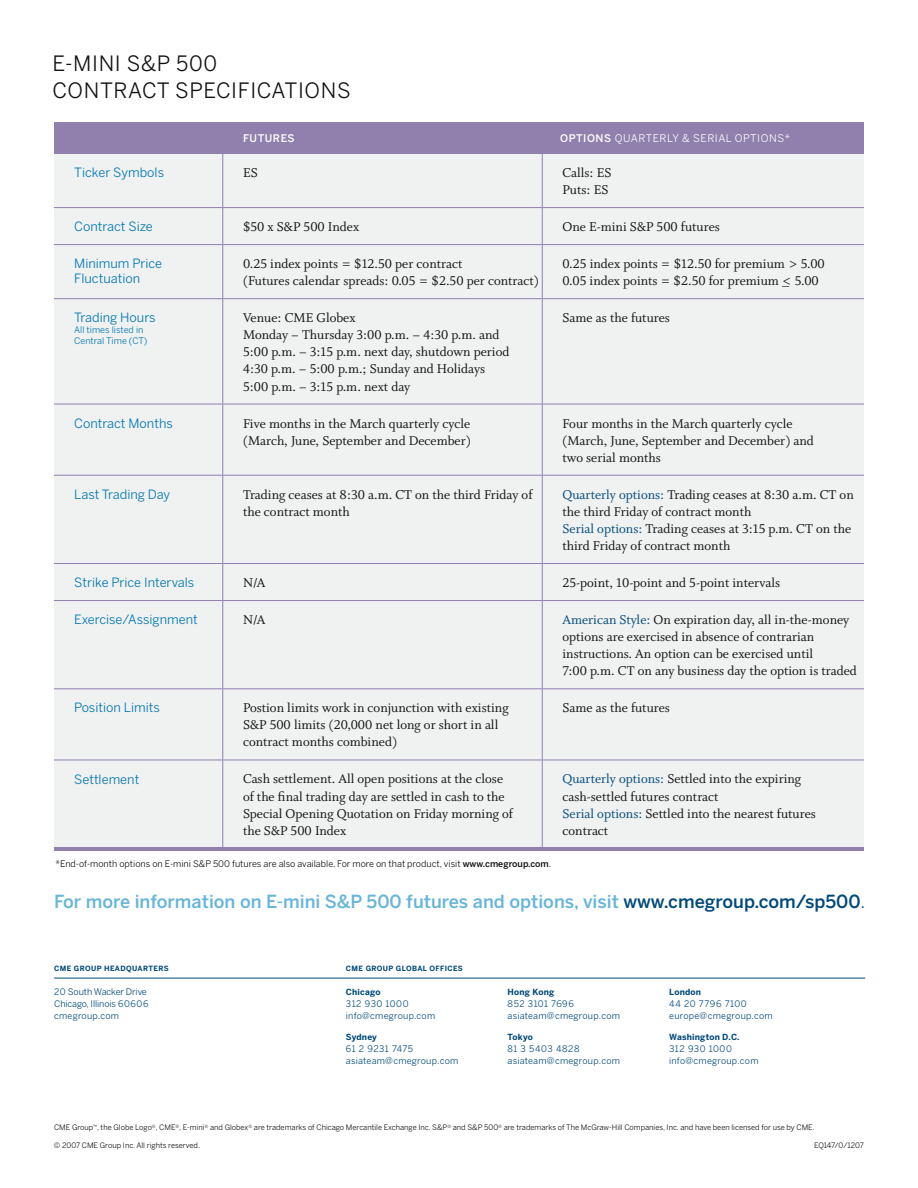
<style>
.page{position:relative;width:918px;height:1188px;background:#fff}
.page>*{position:absolute;margin:0;border:0;box-sizing:border-box;transform-origin:0 0}
.t1{font:21px/27px "Benton Sans";letter-spacing:.03em;color:#121212}
.t2{font:500 18px "Benton Sans";color:#67b5d9}
.t3{font:14.25px/17.1px "Whitman Roman LF";color:#121212}
.t4{font:12.75px/15.3px "Benton Sans";color:#0077b2}
.t5{font:10.5px "Benton Sans";letter-spacing:.05em;color:#fff}
.t6{font:500 10.5px "Benton Sans";color:#fff}
.t7{font:9px/12px "Benton Sans";letter-spacing:.025em;color:#004a7a}
.t8{font:9px "Benton Sans";color:#121212}
.t9{font:9px/12px "Benton Sans";letter-spacing:-.01em;color:#004a7a}
.t10{font:9px/10.8px "Benton Sans";color:#0077b2}
.t11{font:700 8.4px "Benton Sans";letter-spacing:.025em;color:#004a7a}
.t12{font:7.5px "Benton Sans";color:#121212}
.t13{font:7.5px "Benton Sans";letter-spacing:-.03em;color:#121212}
.t14{font:700 7.2px "Benton Sans";letter-spacing:.05em;color:#004a7a}
.s1{font-weight:500}
.s2{color:#004a7a}
.s3{font-weight:400;color:#004a7a}
</style>
<div class="page">
<div style="left:54px;top:153px;width:810px;height:696px;background:#f0f1f1"></div>
<div style="left:54px;top:122px;width:810px;height:31px;background:#8f80ad"></div>
<hr style="left:54px;top:848px;width:810px;height:3px;background:#8f80ad">
<hr style="left:222px;top:153px;width:1px;height:54px;background:#8f80ad">
<hr style="left:542px;top:153px;width:1px;height:54px;background:#8f80ad">
<hr style="left:54px;top:207px;width:169px;height:1px;background:#8f80ad">
<hr style="left:223px;top:207px;width:319px;height:1px;background:#8f80ad">
<hr style="left:222px;top:208px;width:1px;height:36px;background:#8f80ad">
<hr style="left:542px;top:207px;width:322px;height:1px;background:#8f80ad">
<hr style="left:542px;top:208px;width:1px;height:36px;background:#8f80ad">
<hr style="left:54px;top:244px;width:169px;height:1px;background:#8f80ad">
<hr style="left:223px;top:244px;width:319px;height:1px;background:#8f80ad">
<hr style="left:222px;top:245px;width:1px;height:53px;background:#8f80ad">
<hr style="left:542px;top:244px;width:322px;height:1px;background:#8f80ad">
<hr style="left:542px;top:245px;width:1px;height:53px;background:#8f80ad">
<hr style="left:54px;top:298px;width:169px;height:1px;background:#8f80ad">
<hr style="left:223px;top:298px;width:319px;height:1px;background:#8f80ad">
<hr style="left:222px;top:299px;width:1px;height:105px;background:#8f80ad">
<hr style="left:542px;top:298px;width:322px;height:1px;background:#8f80ad">
<hr style="left:542px;top:299px;width:1px;height:105px;background:#8f80ad">
<hr style="left:54px;top:404px;width:169px;height:1px;background:#8f80ad">
<hr style="left:223px;top:404px;width:319px;height:1px;background:#8f80ad">
<hr style="left:222px;top:404px;width:1px;height:71px;background:#8f80ad">
<hr style="left:542px;top:404px;width:322px;height:1px;background:#8f80ad">
<hr style="left:542px;top:404px;width:1px;height:71px;background:#8f80ad">
<hr style="left:54px;top:475px;width:169px;height:1px;background:#8f80ad">
<hr style="left:223px;top:475px;width:319px;height:1px;background:#8f80ad">
<hr style="left:222px;top:476px;width:1px;height:87px;background:#8f80ad">
<hr style="left:542px;top:475px;width:322px;height:1px;background:#8f80ad">
<hr style="left:542px;top:476px;width:1px;height:87px;background:#8f80ad">
<hr style="left:54px;top:563px;width:169px;height:1px;background:#8f80ad">
<hr style="left:223px;top:563px;width:319px;height:1px;background:#8f80ad">
<hr style="left:222px;top:564px;width:1px;height:36px;background:#8f80ad">
<hr style="left:542px;top:563px;width:322px;height:1px;background:#8f80ad">
<hr style="left:542px;top:564px;width:1px;height:36px;background:#8f80ad">
<hr style="left:54px;top:600px;width:169px;height:1px;background:#8f80ad">
<hr style="left:223px;top:600px;width:319px;height:1px;background:#8f80ad">
<hr style="left:222px;top:601px;width:1px;height:87px;background:#8f80ad">
<hr style="left:542px;top:600px;width:322px;height:1px;background:#8f80ad">
<hr style="left:542px;top:601px;width:1px;height:87px;background:#8f80ad">
<hr style="left:54px;top:688px;width:169px;height:1px;background:#8f80ad">
<hr style="left:223px;top:688px;width:319px;height:1px;background:#8f80ad">
<hr style="left:222px;top:689px;width:1px;height:71px;background:#8f80ad">
<hr style="left:542px;top:688px;width:322px;height:1px;background:#8f80ad">
<hr style="left:542px;top:689px;width:1px;height:71px;background:#8f80ad">
<hr style="left:54px;top:760px;width:169px;height:1px;background:#8f80ad">
<hr style="left:223px;top:760px;width:319px;height:1px;background:#8f80ad">
<hr style="left:222px;top:760px;width:1px;height:88px;background:#8f80ad">
<hr style="left:542px;top:760px;width:322px;height:1px;background:#8f80ad">
<hr style="left:542px;top:760px;width:1px;height:88px;background:#8f80ad">
<hr style="left:54px;top:978px;width:811px;height:1px;background:#004a7a">
<h1 class="t1" style="left:52px;top:50px;width:300px">E-MIN I S&amp;P 500<br>CONTRACT SPECIFICATIONS</h1>
<p class="t6" style="left:243px;top:132px;width:15px">Futu</p>
<p class="t6" style="left:273px;top:132px;width:23px">res</p>
<p class="t5" style="left:560px;top:132px;width:161px"><span class="s1">Options</span> Quarterly &amp; serial</p>
<p class="t5" style="left:735px;top:132px;width:57px">options*</p>
<p class="t4" style="left:74px;top:165px;width:91px">Ticker Symbols</p>
<p class="t3" style="left:243px;top:165px;width:16px">ES</p>
<p class="t3" style="left:563px;top:165px;width:50px">Calls: ES<br>Puts: ES</p>
<p class="t4" style="left:74px;top:219px;width:80px">Contract Size</p>
<p class="t3" style="left:243px;top:219px;width:118px">$50 x S&amp;P 500 Index</p>
<p class="t3" style="left:563px;top:219px;width:159px">One E-mini S&amp;P 500 futures</p>
<p class="t4" style="left:74px;top:256px;width:89px">Minimum Price<br>Fluctuation</p>
<p class="t3" style="left:243px;top:256px;width:297px">0.25 index points = $12.50 per contract<br>(Futures calendar spreads: 0.05 = $2.50 per contract)</p>
<p class="t3" style="left:563px;top:256px;width:264px">0.25 index points = $12.50 for premium &gt; 5.00<br>0.05 index points = $2.50 for premium _&lt; 5.00</p>
<p class="t4" style="left:74px;top:310px;width:83px">Trading Hours</p>
<p class="t10" style="left:74px;top:325px;width:75px">All times listed in<br>Central Time (CT)</p>
<p class="t3" style="left:243px;top:310px;width:268px">Venue: CME Globex<br>Monday – Thursday 3:00 p.m. – 4:30 p.m. and 5:00 p.m. – 3:15 p.m. next day, shutdown period 4:30 p.m. – 5:00 p.m.; Sunday and Holidays 5:00 p.m. – 3:15 p.m. next day</p>
<p class="t3" style="left:563px;top:310px;width:109px">Same as the futures</p>
<p class="t4" style="left:74px;top:416px;width:100px">Contract Months</p>
<p class="t3" style="left:243px;top:416px;width:229px">Five months in the March quarterly cycle (March, June, September and December)</p>
<p class="t3" style="left:563px;top:416px;width:253px">Four months in the March quarterly cycle (March, June, September and December) and two serial months</p>
<p class="t4" style="left:74px;top:487px;width:98px">Last Trading Day</p>
<p class="t3" style="left:243px;top:487px;width:291px">Trading ceases at 8:30 a.m. CT on the third Friday of the contract month</p>
<p class="t3" style="left:563px;top:487px;width:293px"><span class="s2">Quarterly options:</span> Trading ceases at 8:30 a.m. CT on the third Friday of contract month<br><span class="s2">Serial options:</span> Trading ceases at 3:15 p.m. CT on the third Friday of contract month</p>
<p class="t4" style="left:74px;top:575px;width:122px">Strike Price Intervals</p>
<p class="t3" style="left:243px;top:575px;width:24px">N/A</p>
<p class="t3" style="left:563px;top:575px;width:219px">25-point, 10-point and 5-point intervals</p>
<p class="t4" style="left:74px;top:612px;width:125px">Exercise/Assignment</p>
<p class="t3" style="left:243px;top:612px;width:24px">N/A</p>
<p class="t3" style="left:563px;top:612px;width:296px"><span class="s2">American Style:</span> On expiration day, all in-the-money options are exercised in absence of contrarian instructions. An option can be exercised until<br>7:00 p.m. CT on any business day the option is traded</p>
<p class="t4" style="left:74px;top:700px;width:87px">Position Limits</p>
<p class="t3" style="left:243px;top:700px;width:267px">Postion limits work in conjunction with existing<br>S&amp;P 500 limits (20,000 net long or short in all contract months combined)</p>
<p class="t3" style="left:563px;top:700px;width:109px">Same as the futures</p>
<p class="t4" style="left:74px;top:771px;width:67px">Settlement</p>
<p class="t3" style="left:243px;top:771px;width:272px">Cash settlement. All open positions at the close of the final trading day are settled in cash to the Special Opening Quotation on Friday morning of the S&amp;P 500 Index</p>
<p class="t3" style="left:563px;top:771px;width:255px"><span class="s2">Quarterly options:</span> Settled into the expiring cash-settled futures contract<br><span class="s2">Serial options:</span> Settled into the nearest futures contract</p>
<p class="t8" style="left:56px;top:858px;width:497px">*End-of-month options on E-mini S&amp;P 500 futures are also available. For more on that product, visit <span class="s1">www.cmegroup.com</span>.</p>
<p class="t2" style="left:54px;top:891px;width:813px">For more information on E-mini S&amp;P 500 futures and options, visit <span class="s2">www.cmegroup.com/sp500</span><span class="s3">.</span></p>
<p class="t14" style="left:54px;top:965px;width:116px">CME GROUP HEADQUARTERS</p>
<p class="t9" style="left:54px;top:986px;width:96px">20 South Wacker Drive<br>Chicago, Illinois 60606 cmegroup.com</p>
<p class="t14" style="left:346px;top:965px;width:118px">CME GROUP GLOBAL OFFICES</p>
<p class="t11" style="left:346px;top:987px;width:36px">Chicago</p>
<p class="t7" style="left:346px;top:998px;width:91px">312 930 1000 info@cmegroup.com</p>
<p class="t11" style="left:346px;top:1032px;width:33px">Sydney</p>
<p class="t7" style="left:346px;top:1043px;width:114px">61 2 9231 7475 asiateam@cmegroup.com</p>
<p class="t11" style="left:508px;top:987px;width:48px">Hong Kong</p>
<p class="t7" style="left:508px;top:998px;width:114px">852 3101 7696 asiateam@cmegroup.com</p>
<p class="t11" style="left:508px;top:1032px;width:27px">Tokyo</p>
<p class="t7" style="left:508px;top:1042px;width:114px">81 3 5403 4828 asiateam@cmegroup.com</p>
<p class="t11" style="left:669px;top:987px;width:33px">London</p>
<p class="t7" style="left:669px;top:998px;width:105px">44 20 7796 7100 europe@cmegroup.com</p>
<p class="t11" style="left:669px;top:1032px;width:72px">Washington D.C.</p>
<p class="t7" style="left:669px;top:1042px;width:91px">312 930 1000 info@cmegroup.com</p>
<p class="t12" style="left:54px;top:1123px;width:762px">CME Group<sup>™</sup>, the Globe Logo<sup>®</sup>, CME<sup>®</sup>, E-mini<sup>®</sup> and Globex<sup>®</sup> are trademarks of Chicago Mercantile Exchange Inc. S&amp;P<sup>®</sup> and S&amp;P 500<sup>®</sup> are trademarks of The McGraw-Hill Companies, Inc. and have been licensed for use by CME.</p>
<p class="t12" style="left:54px;top:1141px;width:148px">© 2007 CME Group Inc. All rights reserved.</p>
<p class="t13" style="left:814px;top:1141px;width:51px">EQ147/0/1207</p>
</div>
